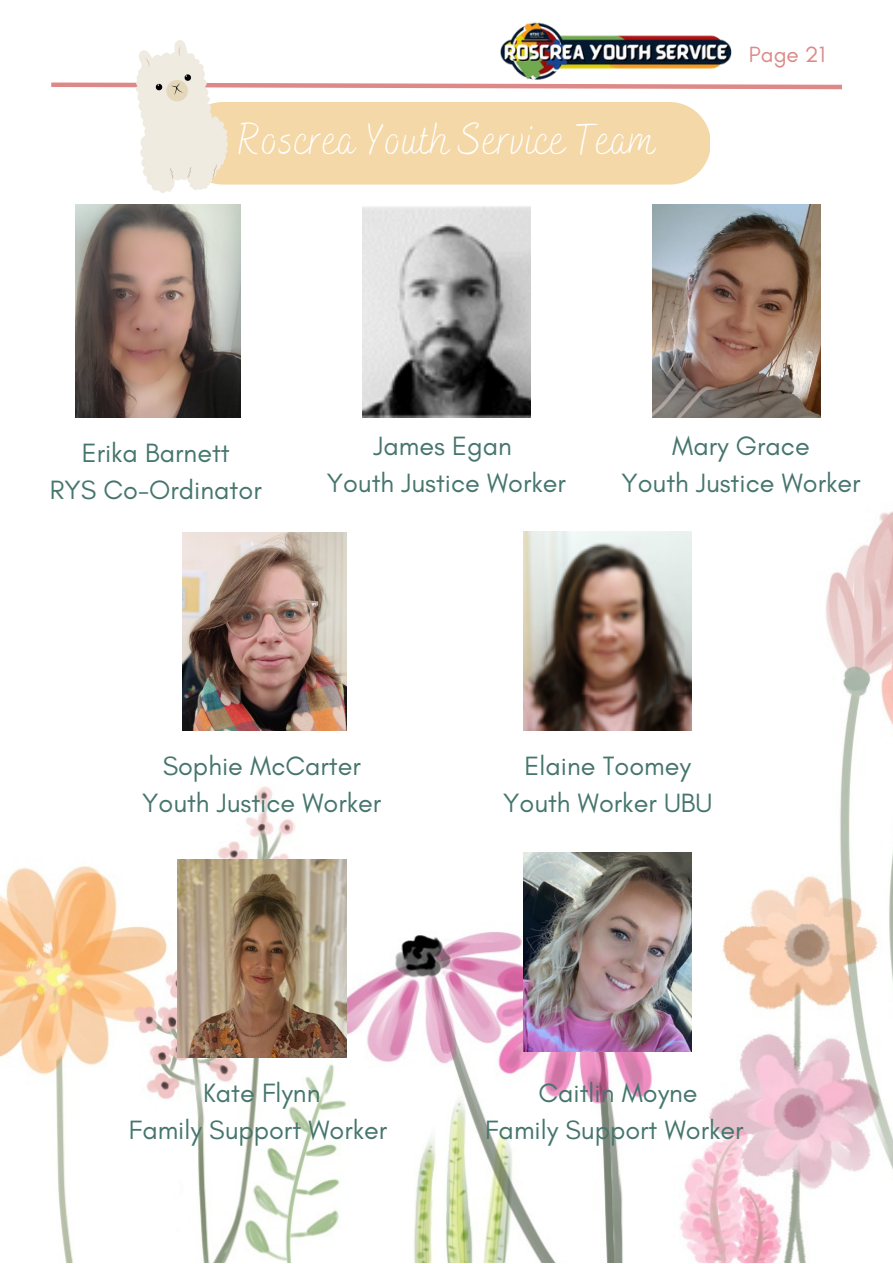
<style>
.page{position:relative;width:893px;height:1264px;background:#fff}
.page>*{position:absolute;margin:0;border:0;box-sizing:border-box;transform-origin:0 0}
.t1{font:100 45px "Bakerie Smooth";color:#fff}
.t2{font:27px/37px "Glacial Indifference";color:#45756d;text-align:center}
.t3{font:22.5px "Glacial Indifference";color:#dd8987}
</style>
<div class="page">
<img style="left:0;top:132px;width:892px;height:1130px">
<svg style="left:51px;top:82px;width:791px;height:8px"></svg>
<img style="left:500px;top:22px;width:232px;height:58px">
<div style="left:227px;top:102px;width:482px;height:82px;background:#f4d8a7"></div>
<img style="left:182px;top:533px;width:164px;height:197px">
<img style="left:524px;top:852px;width:167px;height:199px">
<img style="left:524px;top:532px;width:167px;height:198px">
<img style="left:652px;top:204px;width:168px;height:214px">
<img style="left:362px;top:204px;width:168px;height:214px">
<img style="left:177px;top:859px;width:169px;height:198px">
<img style="left:76px;top:204px;width:164px;height:214px">
<img style="left:136px;top:40px;width:91px;height:152px">
<h1 class="t1" style="left:237px;top:113px;width:419px">Roscrea Youth Service Team</h1>
<p class="t3" style="left:748px;top:40px;width:78px">Page 21</p>
<p class="t2" style="left:50px;top:434px;width:213px">Erika Barnett<br>RYS Co-Ordinator</p>
<p class="t2" style="left:327px;top:427px;width:240px">James Egan<br>Youth Justice Worker</p>
<p class="t2" style="left:621px;top:427px;width:240px">Mary Grace<br>Youth Justice Worker</p>
<p class="t2" style="left:142px;top:747px;width:240px">Sophie McCarter<br>Youth Justice Worker</p>
<p class="t2" style="left:503px;top:747px;width:211px">Elaine Toomey<br>Youth Worker UBU</p>
<p class="t2" style="left:129px;top:1074px;width:260px">Kate Flynn<br>Family Support Worker</p>
<p class="t2" style="left:485px;top:1074px;width:260px">Caitlin Moyne<br>Family Support Worker</p>
</div>
